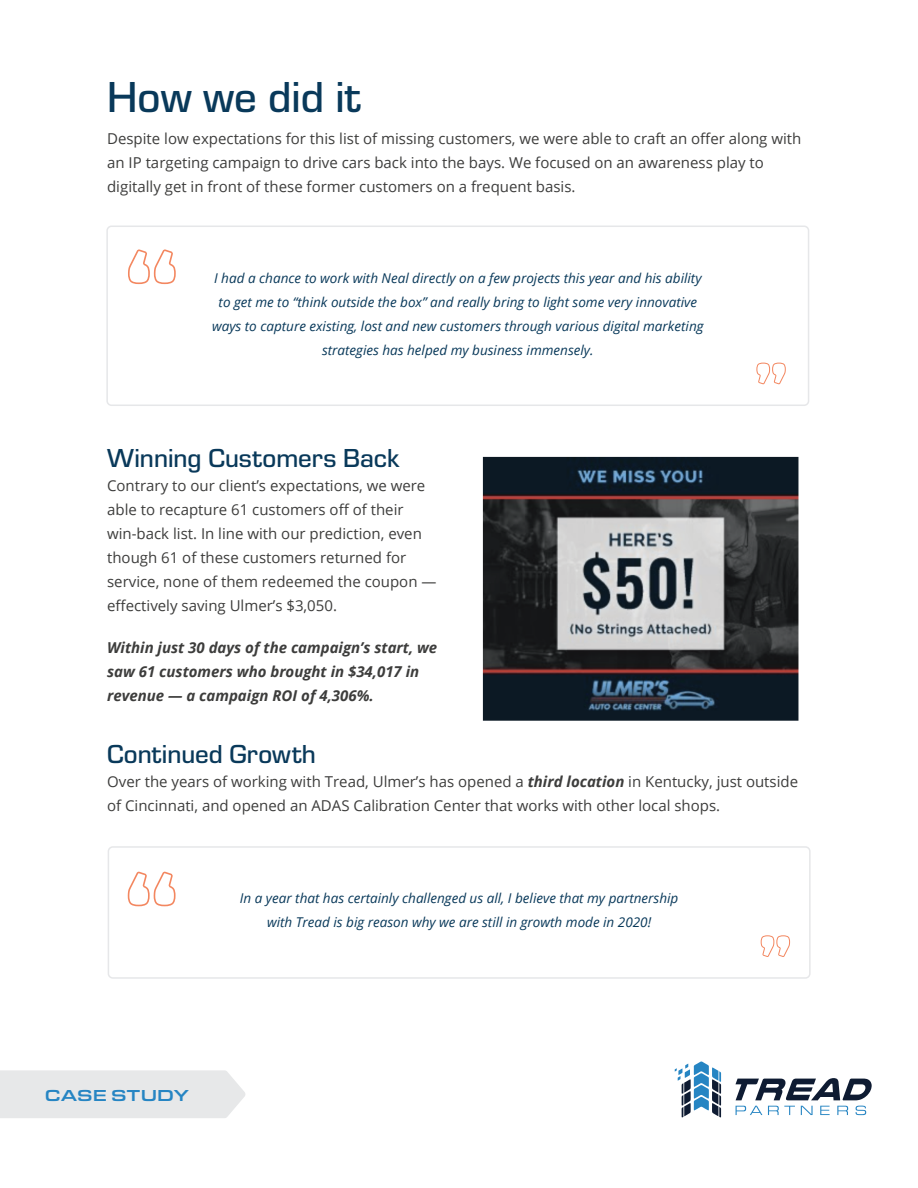
<style>
.page{position:relative;width:918px;height:1188px;background:#fff}
.page>*{position:absolute;margin:0;border:0;box-sizing:border-box;transform-origin:0 0}
.t1{font:500 45px "Eurostile";color:#09395a}
.t2{font:500 27px "Eurostile";color:#09395a}
.t3{font:500 16.5px "Eurostile Ext";letter-spacing:.01em;color:#2685c3}
.t4{font:15px/24px "Open Sans";color:#3d3d3c}
.t5{font:italic 700 15px/24px "Open Sans";color:#3d3d3c}
.t6{font:italic 13.5px/24px "Open Sans";color:#09395a;text-align:center}
.s1{font-weight:700;font-style:italic}
</style>
<div class="page">
<div style="left:108px;top:846px;width:703px;height:133px;border:2px solid #e6e7e9;border-radius:4px"></div>
<svg style="left:128px;top:872px;width:48px;height:34px"></svg>
<svg style="left:761px;top:935px;width:29px;height:22px"></svg>
<div style="left:106px;top:226px;width:703px;height:180px;border:2px solid #e6e7e9;border-radius:4px"></div>
<svg style="left:128px;top:249px;width:48px;height:35px"></svg>
<svg style="left:756px;top:363px;width:30px;height:21px"></svg>
<div style="left:0;top:1070px;width:245px;height:48px;background:#e7e8e9"></div>
<svg style="left:675px;top:1061px;width:46px;height:57px"></svg>
<svg style="left:735px;top:1078px;width:137px;height:22px"></svg>
<svg style="left:736px;top:1106px;width:26px;height:9px"></svg>
<svg style="left:768px;top:1106px;width:27px;height:9px"></svg>
<svg style="left:801px;top:1106px;width:12px;height:9px"></svg>
<svg style="left:820px;top:1106px;width:10px;height:9px"></svg>
<svg style="left:837px;top:1106px;width:11px;height:9px"></svg>
<svg style="left:856px;top:1106px;width:10px;height:9px"></svg>
<img style="left:482px;top:456px;width:317px;height:265px">
<h1 class="t1" style="left:107px;top:67px;width:255px">How we did it</h1>
<p class="t4" style="left:107px;top:126px;width:696px">Despite low expectations for this list of missing customers, we were able to craft an offer along with an IP targeting campaign to drive cars back into the bays. We focused on an awareness play to digitally get in front of these former customers on a frequent basis.</p>
<p class="t6" style="left:212px;top:265px;width:493px">I had a chance to work with Neal directly on a few projects this year and his ability to get me to “think outside the box” and really bring to light some very innovative ways to capture existing, lost and new customers through various digital marketing strategies has helped my business immensely.</p>
<h2 class="t2" style="left:107px;top:440px;width:294px">Winning Customers Back</h2>
<p class="t4" style="left:107px;top:473px;width:331px">Contrary to our client’s expectations, we were able to recapture 61 customers off of their win-back list. In line with our prediction, even though 61 of these customers returned for service, none of them redeemed the coupon — effectively saving Ulmer’s $3,050.</p>
<p class="t5" style="left:107px;top:635px;width:332px">Within just 30 days of the campaign’s start, we saw 61 customers who brought in $34,017 in revenue — a campaign ROI of 4,306%.</p>
<h2 class="t2" style="left:107px;top:736px;width:210px">Continued Growth</h2>
<p class="t4" style="left:107px;top:770px;width:693px">Over the years of working with Tread, Ulmer’s has opened a <span class="s1">third location</span> in Kentucky, just outside of Cincinnati, and opened an ADAS Calibration Center that works with other local shops.</p>
<p class="t6" style="left:240px;top:886px;width:440px">In a year that has certainly challenged us all, I believe that my partnership with Tread is big reason why we are still in growth mode in 2020!</p>
<p class="t3" style="left:45px;top:1083px;width:145px">CASE STUDY</p>
</div>
